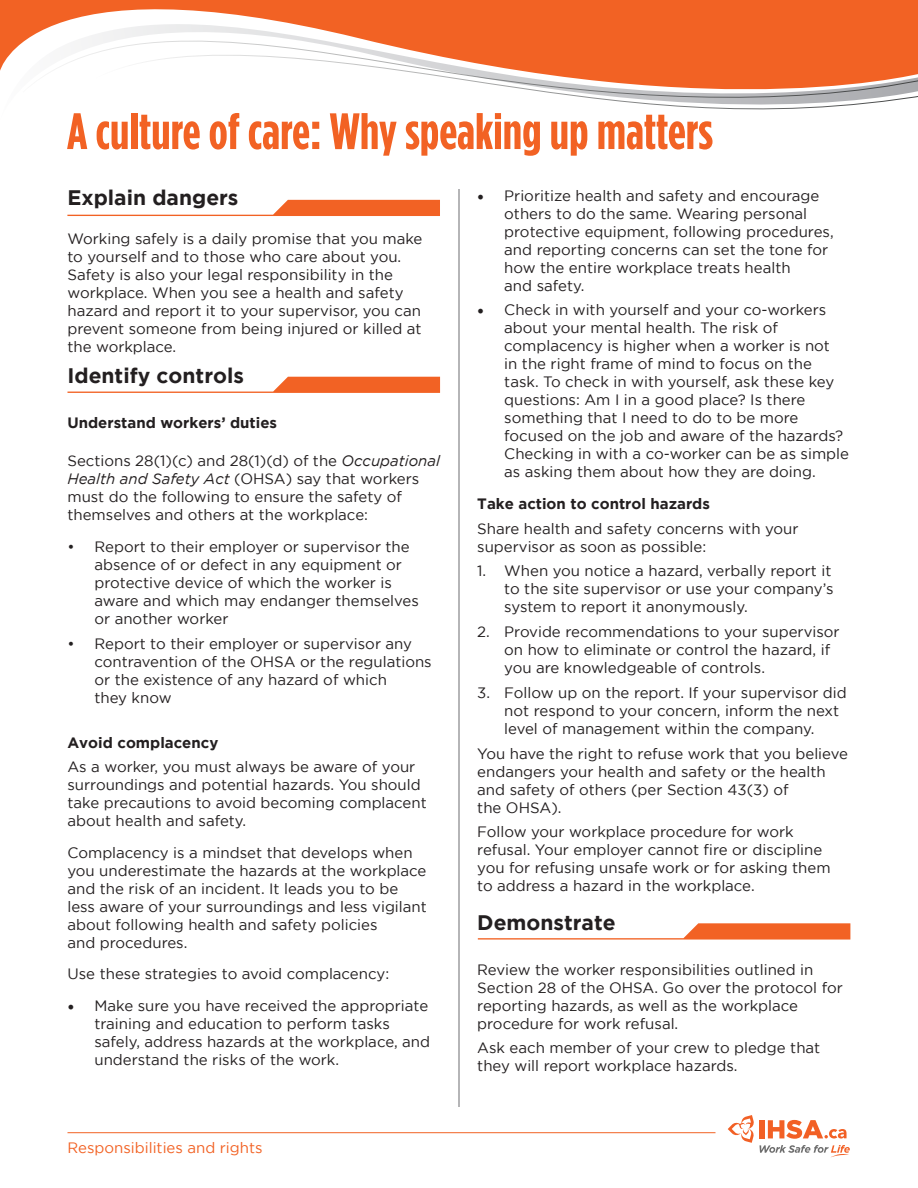
<style>
.page{position:relative;width:918px;height:1188px;background:#fff}
.page>*{position:absolute;margin:0;border:0;box-sizing:border-box;transform-origin:0 0}
.t1{font:700 51px "Gotham Condensed";color:#f26224}
.t2{font:700 21px "Gotham";color:#231f20}
.t3{font:15px/18px "Gotham";color:#231f20}
.t4{font:700 15px "Gotham";color:#231f20}
.t5{font:15px "Gotham";color:#f26224}
.s1{font-family:"Minion Pro";font-size:18px}
.s2{font-style:italic}
</style>
<div class="page">
<svg style="left:0;top:0;width:918px;height:71px;fill:#f26224"></svg>
<svg style="left:22px;top:39px;width:896px;height:32px"></svg>
<svg style="left:66px;top:53px;width:852px;height:57px"></svg>
<hr style="left:459px;top:189px;width:1px;height:918px;background:#6c6d70">
<hr style="left:68px;top:1132px;width:648px;height:1px;background:#f26224">
<svg style="left:728px;top:1115px;width:122px;height:42px"></svg>
<svg style="left:478px;top:923px;width:372px;height:17px"></svg>
<svg style="left:67px;top:200px;width:373px;height:16px"></svg>
<svg style="left:67px;top:377px;width:373px;height:16px"></svg>
<p class="t1" style="left:67px;top:101px;width:647px">A culture of care: Why speaking up matters</p>
<p class="t3" style="left:504px;top:186px;width:331px;text-indent:-27px"><span class="s1">•</span> Prioritize health and safety and encourage others to do the same. Wearing personal protective equipment, following procedures, and reporting concerns can set the tone for how the entire workplace treats health<br>and safety.</p>
<p class="t3" style="left:504px;top:301px;width:346px;text-indent:-27px"><span class="s1">•</span> Check in with yourself and your co-workers about your mental health. The risk of complacency is higher when a worker is not<br>in the right frame of mind to focus on the task. To check in with yourself, ask these key questions: Am I in a good place? Is there something that I need to do to be more focused on the job and aware of the hazards?<br>Checking in with a co-worker can be as simple as asking them about how they are doing.</p>
<p class="t4" style="left:477px;top:495px;width:234px">Take action to control hazards</p>
<p class="t3" style="left:477px;top:519px;width:323px">Share health and safety concerns with your supervisor as soon as possible:</p>
<p class="t3" style="left:504px;top:562px;width:331px;text-indent:-27px">1. When you notice a hazard, verbally report it to the site supervisor or use your company’s system to report it anonymously.</p>
<p class="t3" style="left:504px;top:623px;width:337px;text-indent:-27px">2. Provide recommendations to your supervisor on how to eliminate or control the hazard, if you are knowledgeable of controls.</p>
<p class="t3" style="left:504px;top:683px;width:344px;text-indent:-27px">3. Follow up on the report. If your supervisor did not respond to your concern, inform the next level of management within the company.</p>
<p class="t3" style="left:477px;top:744px;width:372px">You have the right to refuse work that you believe endangers your health and safety or the health and safety of others (per Section 43(3) of<br>the OHSA).</p>
<p class="t3" style="left:477px;top:823px;width:355px">Follow your workplace procedure for work refusal. Your employer cannot fire or discipline you for refusing unsafe work or for asking them to address a hazard in the workplace.</p>
<p class="t2" style="left:477px;top:910px;width:140px">Demonstrate</p>
<p class="t3" style="left:477px;top:960px;width:367px">Review the worker responsibilities outlined in Section 28 of the OHSA. Go over the protocol for reporting hazards, as well as the workplace procedure for work refusal.</p>
<p class="t3" style="left:477px;top:1039px;width:344px">Ask each member of your crew to pledge that they will report workplace hazards.</p>
<p class="t2" style="left:67px;top:186px;width:173px">Explain dangers</p>
<p class="t3" style="left:67px;top:229px;width:357px">Working safely is a daily promise that you make to yourself and to those who care about you.<br>Safety is also your legal responsibility in the workplace. When you see a health and safety hazard and report it to your supervisor, you can prevent someone from being injured or killed at the workplace.</p>
<p class="t2" style="left:67px;top:363px;width:178px">Identify controls</p>
<p class="t4" style="left:67px;top:414px;width:211px">Understand workers’ duties</p>
<p class="t3" style="left:67px;top:452px;width:374px">Sections 28(1)(c) and 28(1)(d) of the <span class="s2">Occupational Health and Safety Act</span> (OHSA) say that workers must do the following to ensure the safety of themselves and others at the workplace:</p>
<p class="t3" style="left:94px;top:537px;width:326px;text-indent:-27px">• Report to their employer or supervisor the absence of or defect in any equipment or protective device of which the worker is aware and which may endanger themselves or another worker</p>
<p class="t3" style="left:94px;top:634px;width:339px;text-indent:-27px">• Report to their employer or supervisor any contravention of the OHSA or the regulations or the existence of any hazard of which<br>they know</p>
<p class="t4" style="left:67px;top:734px;width:152px">Avoid complacency</p>
<p class="t3" style="left:67px;top:758px;width:361px">As a worker, you must always be aware of your surroundings and potential hazards. You should take precautions to avoid becoming complacent about health and safety.</p>
<p class="t3" style="left:67px;top:843px;width:361px">Complacency is a mindset that develops when you underestimate the hazards at the workplace and the risk of an incident. It leads you to be less aware of your surroundings and less vigilant about following health and safety policies<br>and procedures.</p>
<p class="t3" style="left:67px;top:965px;width:323px">Use these strategies to avoid complacency:</p>
<p class="t3" style="left:94px;top:996px;width:337px;text-indent:-27px"><span class="s1">•</span> Make sure you have received the appropriate training and education to perform tasks safely, address hazards at the workplace, and understand the risks of the work.</p>
<p class="t5" style="left:68px;top:1140px;width:197px">Responsibilities and rights</p>
</div>
